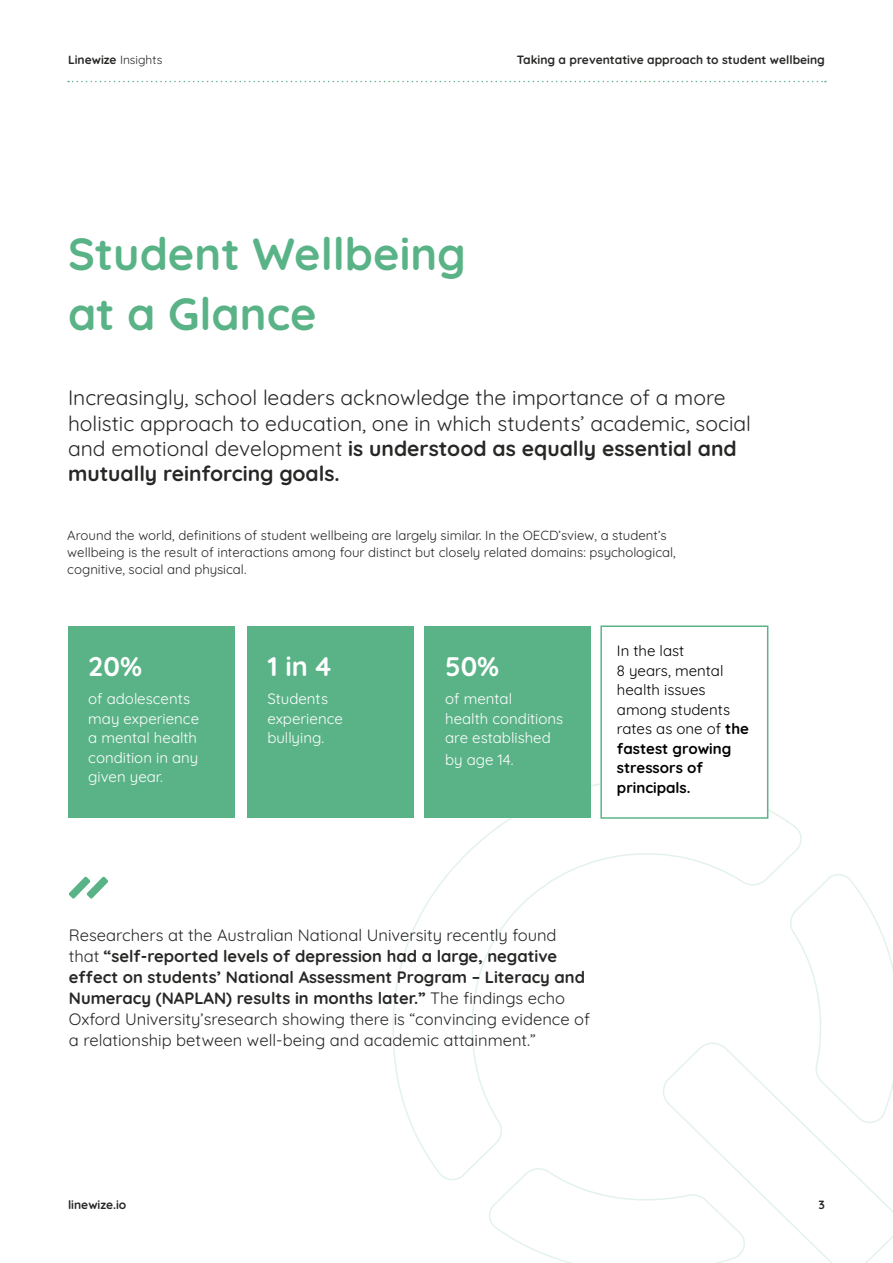
<style>
.page{position:relative;width:893px;height:1263px;background:#fff}
.page>*{position:absolute;margin:0;border:0;box-sizing:border-box;transform-origin:0 0}
.t1{font:700 45px/60px "Quicksand";color:#5ab387}
.t2{font:700 27px "Quicksand";color:#fff}
.t3{font:21px/25.2px "Quicksand";color:#272726}
.t4{font:16.5px/21px "Quicksand";color:#272726}
.t5{font:15px/19.5px "Quicksand";color:#fff}
.t6{font:15px/19.5px "Quicksand";color:#000}
.t7{font:13.2px/17.2px "Quicksand";color:#272726}
.t8{font:700 12px "Quicksand";color:#272726}
.s1{font-weight:400}
.s2{font-weight:700}
</style>
<div class="page">
<svg style="left:68px;top:81px;width:758px;height:1px"></svg>
<svg style="left:748px;top:1126px;width:145px;height:137px"></svg>
<svg style="left:392px;top:779px;width:413px;height:403px"></svg>
<svg style="left:788px;top:872px;width:105px;height:254px"></svg>
<svg style="left:486px;top:1165px;width:260px;height:98px"></svg>
<div style="left:68px;top:626px;width:167px;height:192px;background:#5ab387"></div>
<div style="left:247px;top:626px;width:167px;height:192px;background:#5ab387"></div>
<div style="left:424px;top:626px;width:167px;height:192px;background:#5ab387"></div>
<div style="left:600px;top:625px;width:168px;height:194px;background:#fff;border:2px solid #5ab387"></div>
<svg style="left:69px;top:876px;width:39px;height:23px"></svg>
<p class="t8" style="left:68px;top:50px;width:96px">Linewize <span class="s1">Insights</span></p>
<p class="t8" style="left:517px;top:50px;width:310px">Taking a preventative approach to student wellbeing</p>
<h1 class="t1" style="left:68px;top:220px;width:399px">Student Wellbeing at a Glance</h1>
<p class="t3" style="left:68px;top:383px;width:684px">Increasingly, school leaders acknowledge the importance of a more holistic approach to education, one in which students’ academic, social and emotional development <span class="s2">is understood as equally essential and mutually reinforcing goals.</span></p>
<p class="t7" style="left:67px;top:525px;width:610px">Around the world, definitions of student wellbeing are largely similar. In the OECD’sview, a student’s wellbeing is the result of interactions among four distinct but closely related domains: psychological, cognitive, social and physical.</p>
<h2 class="t2" style="left:88px;top:645px;width:55px">20%</h2>
<p class="t5" style="left:88px;top:688px;width:112px">of adolescents may experience a mental health condition in any given year.</p>
<h2 class="t2" style="left:267px;top:645px;width:65px">1 in 4</h2>
<p class="t5" style="left:267px;top:688px;width:77px">Students experience bullying.</p>
<h2 class="t2" style="left:445px;top:645px;width:56px">50%</h2>
<p class="t5" style="left:445px;top:688px;width:120px">of mental<br>health conditions are established</p>
<p class="t5" style="left:445px;top:748px;width:70px">by age 14.</p>
<p class="t6" style="left:617px;top:639px;width:134px">In the last<br>8 years, mental health issues among students rates as one of <span class="s2">the fastest growing stressors of principals.</span></p>
<p class="t4" style="left:69px;top:923px;width:523px">Researchers at the Australian National University recently found that <span class="s2">“self-reported levels of depression had a large, negative effect on students’ National Assessment Program – Literacy and Numeracy (NAPLAN) results in months later.”</span> The findings echo Oxford University’sresearch showing there is “convincing evidence of a relationship between well-being and academic attainment.”</p>
<p class="t8" style="left:68px;top:1196px;width:60px">linewize.io</p>
<p class="t8" style="left:818px;top:1196px;width:8px">3</p>
</div>
